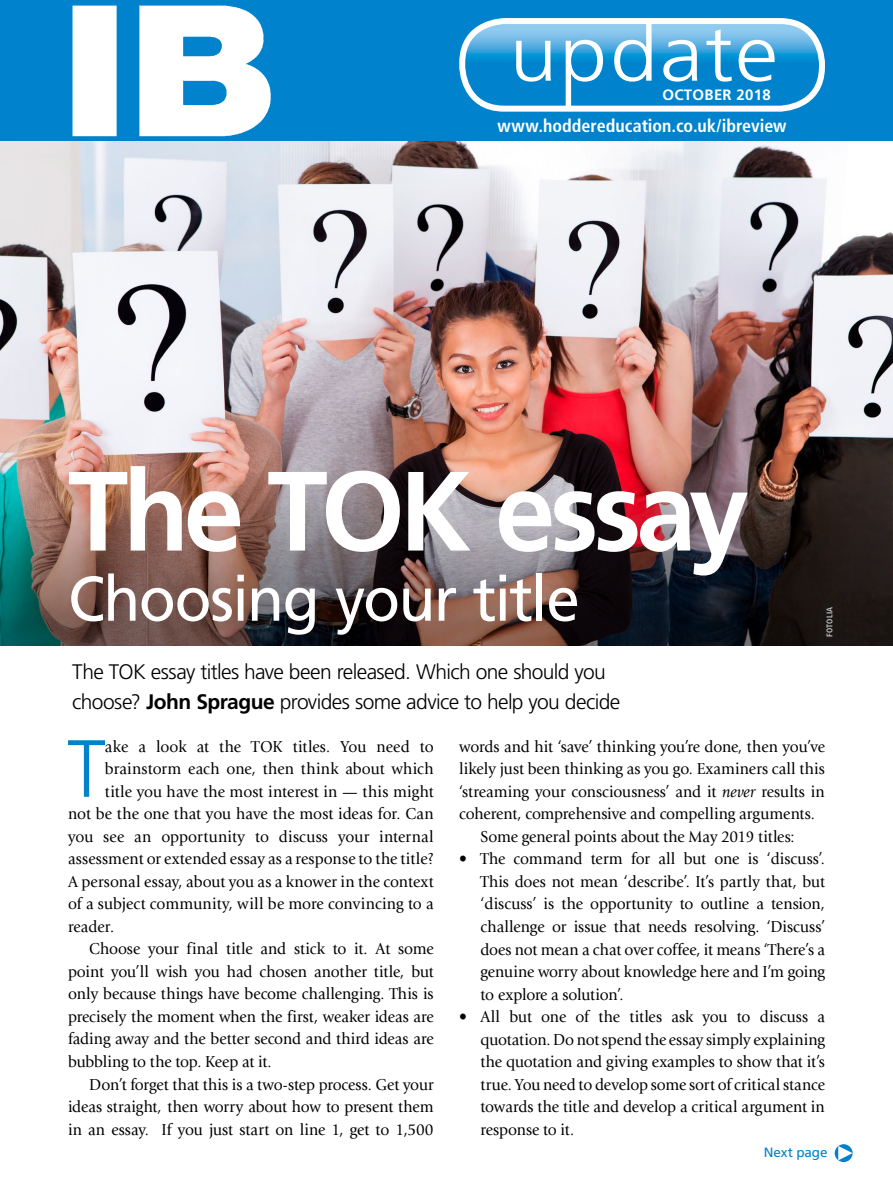
<style>
.page{position:relative;width:893px;height:1191px;background:#fff}
.page>*{position:absolute;margin:0;border:0;box-sizing:border-box;transform-origin:0 0}
.t1{font:700 112.5px "Frutiger LT Std";letter-spacing:-.05em;color:#fff;scale:.96 1}
.t2{font:300 81px "Frutiger LT Std";color:#0083cc;scale:.95 1}
.t3{font:63px "Frutiger LT Std";letter-spacing:-.025em;color:#fff;scale:.96 1}
.t4{font:300 21px/30px "Frutiger LT Std";letter-spacing:-.03em;color:#000}
.t5{font:700 condensed 18px "Frutiger LT Std";color:#fff}
.t6{font:16.5px/22.5px "Giovanni Std";color:#000;text-align:justify;scale:.95 1}
.t7{font:700 15px "Frutiger LT Std";letter-spacing:.02em;color:#fff}
.t8{font:13.5px "Frutiger LT Std";letter-spacing:-.01em;color:#0083cc}
.t9{font:700 condensed 8.25px "Frutiger LT Std";letter-spacing:.025em;color:#c3c5c8}
.s1{font-weight:700}
.s2{font-style:italic}
</style>
<div class="page">
<img style="left:0;top:140px;width:893px;height:320px">
<div style="left:0;top:0;width:893px;height:140px;background:#0083cc"></div>
<svg style="left:462px;top:21px;width:360px;height:88px"></svg>
<div style="left:459px;top:18px;width:366px;height:94px;border:6px solid #fff;border-radius:42px"></div>
<svg style="left:516px;top:21px;width:259px;height:87px"></svg>
<img style="left:72px;top:5px;width:199px;height:132px">
<svg style="left:835px;top:1144px;width:18px;height:18px"></svg>
<img style="left:0;top:460px;width:893px;height:186px">
<p class="t7" style="left:662px;top:86px;width:110px">OCTOBER 2018</p>
<p class="t5" style="left:497px;top:115px;width:291px">www.hoddereducation.co.uk/ibreview</p>
<h1 class="t1" style="left:68px;top:445px;width:711px">The TOK essay</h1>
<h3 class="t3" style="left:68px;top:562px;width:535px">Choosing your title</h3>
<p class="t4" style="left:72px;top:657px;width:550px">The TOK essay titles have been released. Which one should you choose? <span class="s1">John Sprague</span> provides some advice to help you decide</p>
<p class="t9" style="left:825px;top:637px;width:31px;rotate:-90deg">FOTOLIA</p>
<h2 class="t2" style="left:67px;top:723px;width:42px">T</h2>
<p class="t6" style="left:105px;top:735px;width:348px">ake a look at the TOK titles. You need to</p>
<p class="t6" style="left:105px;top:758px;width:348px">brainstorm each one, then think about which</p>
<p class="t6" style="left:105px;top:780px;width:348px">title you have the most interest in — this might</p>
<p class="t6" style="left:68px;top:803px;width:386px">not be the one that you have the most ideas for. Can</p>
<p class="t6" style="left:68px;top:825px;width:386px">you see an opportunity to discuss your internal</p>
<p class="t6" style="left:68px;top:848px;width:386px">assessment or extended essay as a response to the title?</p>
<p class="t6" style="left:68px;top:870px;width:386px">A personal essay, about you as a knower in the context</p>
<p class="t6" style="left:68px;top:893px;width:386px">of a subject community, will be more convincing to a</p>
<p class="t6" style="left:68px;top:915px;width:50px">reader.</p>
<p class="t6" style="left:89px;top:938px;width:364px">Choose your final title and stick to it. At some</p>
<p class="t6" style="left:68px;top:960px;width:386px">point you’ll wish you had chosen another title, but</p>
<p class="t6" style="left:68px;top:983px;width:386px">only because things have become challenging. This is</p>
<p class="t6" style="left:68px;top:1005px;width:386px">precisely the moment when the first, weaker ideas are</p>
<p class="t6" style="left:68px;top:1028px;width:386px">fading away and the better second and third ideas are</p>
<p class="t6" style="left:68px;top:1050px;width:216px">bubbling to the top. Keep at it.</p>
<p class="t6" style="left:89px;top:1073px;width:364px">Don’t forget that this is a two-step process. Get your</p>
<p class="t6" style="left:68px;top:1095px;width:386px">ideas straight<span class="s2">,</span> then worry about how to present them</p>
<p class="t6" style="left:68px;top:1118px;width:386px">in an essay. If you just start on line 1, get to 1,500</p>
<p class="t6" style="left:459px;top:735px;width:386px">words and hit ‘save’ thinking you’re done, then you’ve</p>
<p class="t6" style="left:459px;top:758px;width:386px">likely just been thinking as you go. Examiners call this</p>
<p class="t6" style="left:459px;top:780px;width:386px">‘streaming your consciousness’ and it <span class="s2">never</span> results in</p>
<p class="t6" style="left:459px;top:803px;width:376px">coherent, comprehensive and compelling arguments.</p>
<p class="t6" style="left:480px;top:825px;width:332px">Some general points about the May 2019 titles:</p>
<p class="t6" style="left:480px;top:848px;width:364px;text-indent:-21px">• The command term for all but one is ‘discuss’.<br>This does not mean ‘describe’. It’s partly that, but ‘discuss’ is the opportunity to outline a tension, challenge or issue that needs resolving. ‘Discuss’ does not mean a chat over coffee, it means ‘There’s a genuine worry about knowledge here and I’m going to explore a solution’.</p>
<p class="t6" style="left:480px;top:1005px;width:364px;text-indent:-21px">• All but one of the titles ask you to discuss a quotation. Do not spend the essay simply explaining the quotation and giving examples to show that it’s true. You need to develop some sort of critical stance towards the title and develop a critical argument in response to it.</p>
<p class="t8" style="left:764px;top:1143px;width:65px">Next page</p>
</div>
